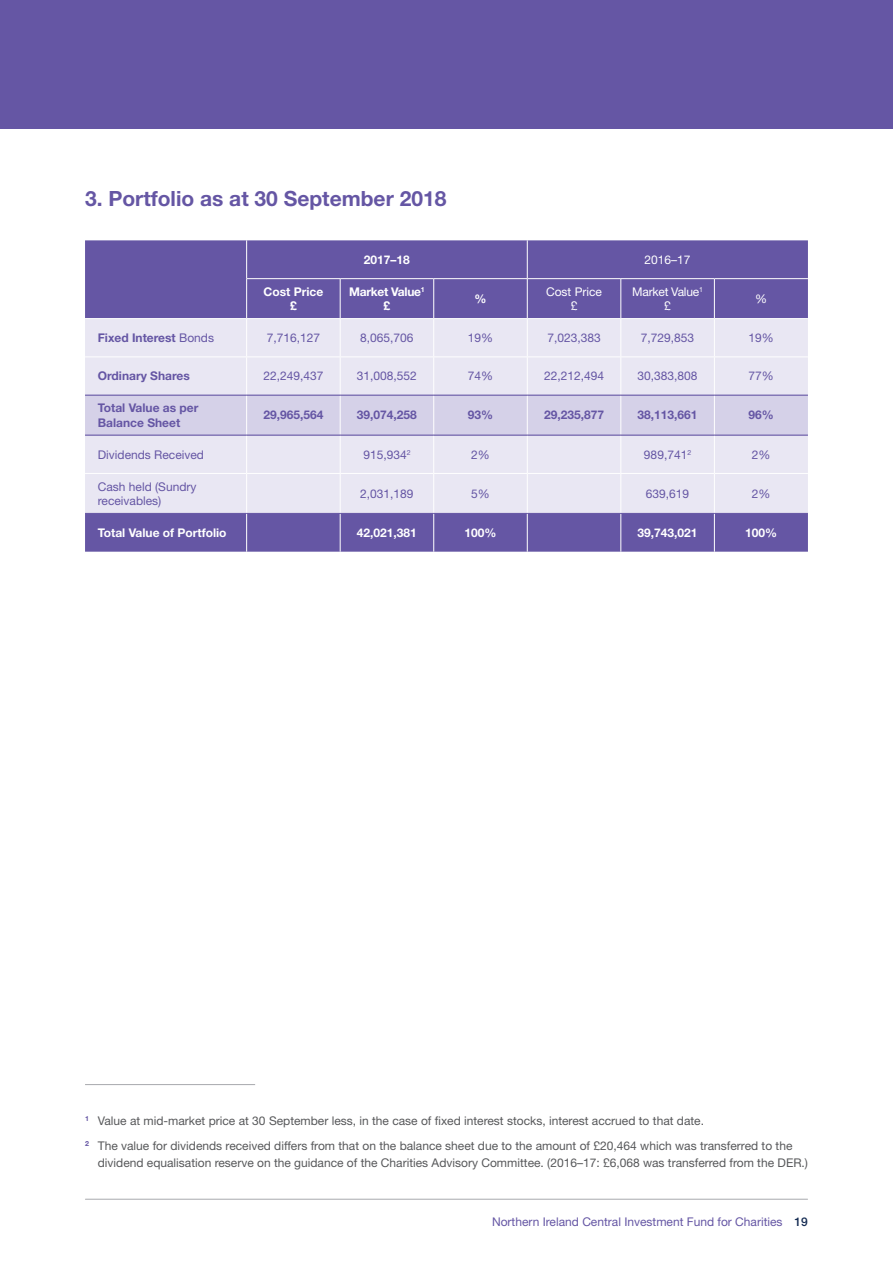
<style>
.page{position:relative;width:893px;height:1263px;background:#fff}
.page>*{position:absolute;margin:0;border:0;box-sizing:border-box;transform-origin:0 0}
.t1{font:700 21px "Helvetica Neue LT Std";color:#6556a4}
.t2{font:12px/16.5px "Helvetica Neue LT Std";color:#57585a}
.t3{font:12px/14.4px "Helvetica Neue LT Std";color:#6556a4}
.t4{font:700 12px/14.4px "Helvetica Neue LT Std";color:#6556a4}
.t5{font:700 12px/14.4px "Helvetica Neue LT Std";color:#fff;text-align:center}
.t6{font:12px/14.4px "Helvetica Neue LT Std";color:#fff;text-align:center}
.t7{font:700 12px/14.4px "Helvetica Neue LT Std";letter-spacing:-.02em;color:#fff;text-align:center}
.t8{font:12px/14.4px "Helvetica Neue LT Std";letter-spacing:-.02em;color:#fff;text-align:center}
.s1{font-weight:400}
.s2{font-weight:500;color:#152c53}
</style>
<div class="page">
<div style="left:0;top:0;width:893px;height:128px;background:#6556a4"></div>
<hr style="left:85px;top:1199px;width:722px;height:1px;background:#a8a9ad">
<div style="left:85px;top:240px;width:723px;height:78px;background:#6556a4"></div>
<div style="left:85px;top:319px;width:723px;height:194px;background:#e9e7f3"></div>
<div style="left:85px;top:396px;width:723px;height:39px;background:#d5d1e8"></div>
<div style="left:85px;top:514px;width:723px;height:38px;background:#6556a4"></div>
<hr style="left:85px;top:356px;width:162px;height:1px;background:#fff">
<hr style="left:247px;top:356px;width:93px;height:1px;background:#fff">
<hr style="left:246px;top:240px;width:1px;height:38px;background:#fff">
<hr style="left:246px;top:279px;width:1px;height:39px;background:#fff">
<hr style="left:527px;top:279px;width:1px;height:39px;background:#fff">
<hr style="left:246px;top:319px;width:1px;height:37px;background:#fff">
<hr style="left:246px;top:357px;width:1px;height:38px;background:#fff">
<hr style="left:433px;top:279px;width:1px;height:39px;background:#fff">
<hr style="left:714px;top:279px;width:1px;height:39px;background:#fff">
<hr style="left:433px;top:319px;width:1px;height:37px;background:#fff">
<hr style="left:340px;top:356px;width:94px;height:1px;background:#fff">
<hr style="left:434px;top:356px;width:93px;height:1px;background:#fff">
<hr style="left:433px;top:357px;width:1px;height:38px;background:#fff">
<hr style="left:527px;top:356px;width:94px;height:1px;background:#fff">
<hr style="left:621px;top:356px;width:93px;height:1px;background:#fff">
<hr style="left:714px;top:356px;width:94px;height:1px;background:#fff">
<hr style="left:340px;top:279px;width:1px;height:39px;background:#fff">
<hr style="left:620px;top:279px;width:1px;height:39px;background:#fff">
<hr style="left:340px;top:319px;width:1px;height:37px;background:#fff">
<hr style="left:340px;top:357px;width:1px;height:38px;background:#fff">
<hr style="left:246px;top:396px;width:1px;height:39px;background:#fff">
<hr style="left:340px;top:396px;width:1px;height:39px;background:#fff">
<hr style="left:433px;top:396px;width:1px;height:39px;background:#fff">
<hr style="left:246px;top:436px;width:1px;height:37px;background:#fff">
<hr style="left:340px;top:436px;width:1px;height:37px;background:#fff">
<hr style="left:433px;top:436px;width:1px;height:37px;background:#fff">
<hr style="left:246px;top:474px;width:1px;height:39px;background:#fff">
<hr style="left:340px;top:474px;width:1px;height:39px;background:#fff">
<hr style="left:433px;top:474px;width:1px;height:39px;background:#fff">
<hr style="left:246px;top:514px;width:1px;height:38px;background:#fff">
<hr style="left:340px;top:514px;width:1px;height:38px;background:#fff">
<hr style="left:433px;top:514px;width:1px;height:38px;background:#fff">
<hr style="left:85px;top:473px;width:162px;height:1px;background:#fff">
<hr style="left:247px;top:473px;width:93px;height:1px;background:#fff">
<hr style="left:340px;top:473px;width:94px;height:1px;background:#fff">
<hr style="left:434px;top:473px;width:93px;height:1px;background:#fff">
<hr style="left:527px;top:473px;width:94px;height:1px;background:#fff">
<hr style="left:621px;top:473px;width:93px;height:1px;background:#fff">
<hr style="left:714px;top:473px;width:94px;height:1px;background:#fff">
<hr style="left:527px;top:240px;width:1px;height:38px;background:#fff">
<hr style="left:527px;top:319px;width:1px;height:37px;background:#fff">
<hr style="left:620px;top:319px;width:1px;height:37px;background:#fff">
<hr style="left:714px;top:319px;width:1px;height:37px;background:#fff">
<hr style="left:527px;top:357px;width:1px;height:38px;background:#fff">
<hr style="left:620px;top:357px;width:1px;height:38px;background:#fff">
<hr style="left:714px;top:357px;width:1px;height:38px;background:#fff">
<hr style="left:527px;top:396px;width:1px;height:39px;background:#fff">
<hr style="left:620px;top:396px;width:1px;height:39px;background:#fff">
<hr style="left:714px;top:396px;width:1px;height:39px;background:#fff">
<hr style="left:527px;top:436px;width:1px;height:37px;background:#fff">
<hr style="left:620px;top:436px;width:1px;height:37px;background:#fff">
<hr style="left:714px;top:436px;width:1px;height:37px;background:#fff">
<hr style="left:527px;top:474px;width:1px;height:39px;background:#fff">
<hr style="left:620px;top:474px;width:1px;height:39px;background:#fff">
<hr style="left:714px;top:474px;width:1px;height:39px;background:#fff">
<hr style="left:527px;top:514px;width:1px;height:38px;background:#fff">
<hr style="left:620px;top:514px;width:1px;height:38px;background:#fff">
<hr style="left:714px;top:514px;width:1px;height:38px;background:#fff">
<hr style="left:246px;top:278px;width:94px;height:1px;background:#fff">
<hr style="left:340px;top:278px;width:94px;height:1px;background:#fff">
<hr style="left:434px;top:278px;width:93px;height:1px;background:#fff">
<hr style="left:527px;top:278px;width:94px;height:1px;background:#fff">
<hr style="left:621px;top:278px;width:93px;height:1px;background:#fff">
<hr style="left:714px;top:278px;width:94px;height:1px;background:#fff">
<hr style="left:85px;top:513px;width:162px;height:1px;background:#6556a4">
<hr style="left:247px;top:513px;width:93px;height:1px;background:#6556a4">
<hr style="left:340px;top:513px;width:94px;height:1px;background:#6556a4">
<hr style="left:434px;top:513px;width:93px;height:1px;background:#6556a4">
<hr style="left:527px;top:513px;width:94px;height:1px;background:#6556a4">
<hr style="left:621px;top:513px;width:93px;height:1px;background:#6556a4">
<hr style="left:714px;top:513px;width:94px;height:1px;background:#6556a4">
<hr style="left:85px;top:395px;width:162px;height:1px;background:#6556a4">
<hr style="left:247px;top:395px;width:93px;height:1px;background:#6556a4">
<hr style="left:340px;top:395px;width:94px;height:1px;background:#6556a4">
<hr style="left:434px;top:395px;width:93px;height:1px;background:#6556a4">
<hr style="left:527px;top:395px;width:94px;height:1px;background:#6556a4">
<hr style="left:621px;top:395px;width:93px;height:1px;background:#6556a4">
<hr style="left:714px;top:395px;width:94px;height:1px;background:#6556a4">
<hr style="left:85px;top:435px;width:162px;height:1px;background:#6556a4">
<hr style="left:247px;top:435px;width:93px;height:1px;background:#6556a4">
<hr style="left:340px;top:435px;width:94px;height:1px;background:#6556a4">
<hr style="left:434px;top:435px;width:93px;height:1px;background:#6556a4">
<hr style="left:527px;top:435px;width:94px;height:1px;background:#6556a4">
<hr style="left:621px;top:435px;width:93px;height:1px;background:#6556a4">
<hr style="left:714px;top:435px;width:94px;height:1px;background:#6556a4">
<hr style="left:85px;top:1084px;width:170px;height:1px;background:#a8a9ad">
<p class="t1" style="left:85px;top:186px;width:363px">3. Portfolio as at 30 September 2018</p>
<p class="t5" style="left:364px;top:252px;width:48px">2017–18</p>
<p class="t6" style="left:645px;top:252px;width:48px">2016–17</p>
<p class="t5" style="left:264px;top:284px;width:61px">Cost Price £</p>
<p class="t7" style="left:349px;top:284px;width:77px">Market Value<sup>1 </sup>£</p>
<p class="t5" style="left:474px;top:291px;width:13px">%</p>
<p class="t6" style="left:546px;top:284px;width:57px">Cost Price £</p>
<p class="t8" style="left:632px;top:284px;width:72px">Market Value<sup>1 </sup>£</p>
<p class="t6" style="left:755px;top:291px;width:13px">%</p>
<p class="t4" style="left:98px;top:330px;width:118px">Fixed Interest <span class="s1">Bonds</span></p>
<p class="t3" style="left:267px;top:330px;width:55px">7,716,127</p>
<p class="t3" style="left:360px;top:330px;width:55px">8,065,706</p>
<p class="t3" style="left:468px;top:330px;width:27px">19%</p>
<p class="t3" style="left:547px;top:330px;width:55px">7,023,383</p>
<p class="t3" style="left:641px;top:330px;width:55px">7,729,853</p>
<p class="t3" style="left:748px;top:330px;width:27px">19%</p>
<p class="t4" style="left:98px;top:369px;width:94px">Ordinary Shares</p>
<p class="t3" style="left:263px;top:369px;width:62px">22,249,437</p>
<p class="t3" style="left:357px;top:369px;width:62px">31,008,552</p>
<p class="t3" style="left:468px;top:369px;width:27px">74%</p>
<p class="t3" style="left:544px;top:369px;width:62px">22,212,494</p>
<p class="t3" style="left:638px;top:369px;width:62px">30,383,808</p>
<p class="t3" style="left:748px;top:369px;width:27px">77%</p>
<p class="t4" style="left:98px;top:400px;width:102px">Total Value as per<br>Balance Sheet</p>
<p class="t4" style="left:263px;top:408px;width:62px">29,965,564</p>
<p class="t4" style="left:357px;top:408px;width:62px">39,074,258</p>
<p class="t4" style="left:468px;top:408px;width:27px">93%</p>
<p class="t4" style="left:544px;top:408px;width:62px">29,235,877</p>
<p class="t4" style="left:638px;top:408px;width:62px">38,113,661</p>
<p class="t4" style="left:748px;top:408px;width:27px">96%</p>
<p class="t3" style="left:98px;top:447px;width:108px">Dividends Received</p>
<p class="t3" style="left:363px;top:447px;width:49px">915,934<sup>2</sup></p>
<p class="t3" style="left:471px;top:447px;width:20px">2%</p>
<p class="t3" style="left:644px;top:447px;width:49px">989,741<sup>2</sup></p>
<p class="t3" style="left:752px;top:447px;width:20px">2%</p>
<p class="t3" style="left:98px;top:479px;width:100px">Cash held (Sundry receivables)</p>
<p class="t3" style="left:360px;top:486px;width:55px">2,031,189</p>
<p class="t3" style="left:471px;top:486px;width:20px">5%</p>
<p class="t3" style="left:646px;top:486px;width:45px">639,619</p>
<p class="t3" style="left:752px;top:486px;width:20px">2%</p>
<p class="t5" style="left:98px;top:525px;width:130px">Total Value of Portfolio</p>
<p class="t5" style="left:357px;top:525px;width:62px">42,021,381</p>
<p class="t5" style="left:464px;top:525px;width:34px">100%</p>
<p class="t5" style="left:638px;top:525px;width:62px">39,743,021</p>
<p class="t5" style="left:745px;top:525px;width:34px">100%</p>
<p class="t2" style="left:85px;top:1113px;width:620px"><sup>1</sup> Value at mid-market price at 30 September less, in the case of fixed interest stocks, interest accrued to that date.</p>
<p class="t2" style="left:98px;top:1138px;width:712px;text-indent:-13px"><sup>2</sup> The value for dividends received differs from that on the balance sheet due to the amount of £20,464 which was transferred to the dividend equalisation reserve on the guidance of the Charities Advisory Committee. (2016–17: £6,068 was transferred from the DER.)</p>
<p class="t3" style="left:492px;top:1214px;width:317px">Northern Ireland Central Investment Fund for Charities <span class="s2">19</span></p>
</div>
